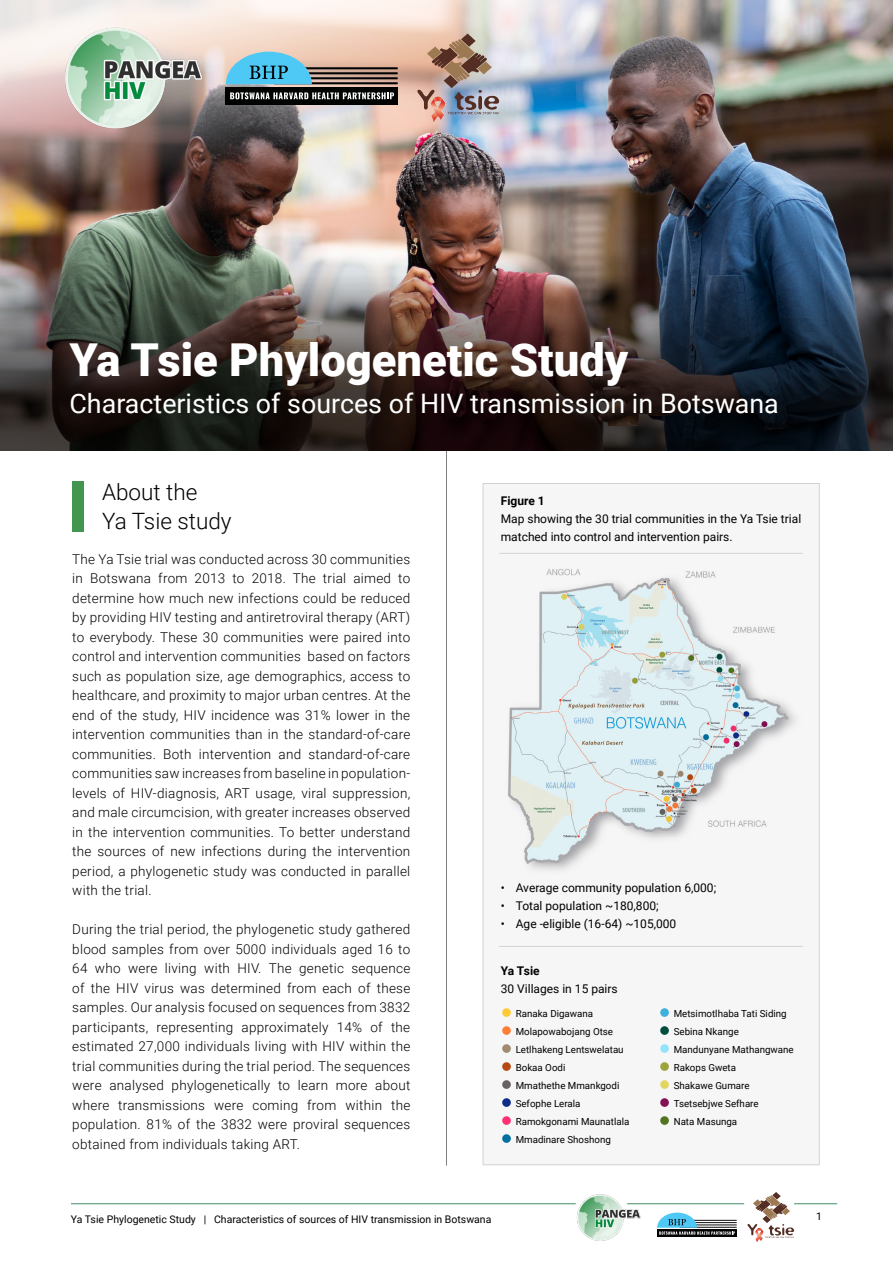
<style>
.page{position:relative;width:893px;height:1263px;background:#fff}
.page>*{position:absolute;margin:0;border:0;box-sizing:border-box;transform-origin:0 0}
.t1{font:900 45.45px "Roboto";color:#fff}
.t2{font:26.85px "Roboto";color:#fff}
.t3{font:300 22.5px/28.5px "Roboto";color:#000}
.t4{font:300 13.5px/19.5px "Roboto";letter-spacing:.02em;color:#000;text-align:justify}
.t5{font:12px/18px "Roboto";color:#000}
.t6{font:700 12px "Roboto";color:#000}
.t7{font:10.5px "Roboto";color:#000}
.t8{font:9.75px/18px "Roboto";color:#000}
</style>
<div class="page">
<hr style="left:71px;top:1203px;width:505px;height:1px;background:#418f67">
<hr style="left:794px;top:1203px;width:43px;height:1px;background:#418f67">
<hr style="left:627px;top:1203px;width:117px;height:1px;background:#418f67">
<hr style="left:446px;top:72px;width:1px;height:1094px;background:#808080">
<img style="left:571px;top:1194px;width:75px;height:47px">
<svg style="left:747px;top:1192px;width:47px;height:46px"></svg>
<img style="left:755px;top:1228px;width:9px;height:14px">
<div style="left:657px;top:1229px;width:80px;height:8px;background:#000101"></div>
<hr style="left:679px;top:1227px;width:58px;height:1px;background:#000101">
<hr style="left:679px;top:1224px;width:58px;height:1px;background:#000101">
<hr style="left:679px;top:1222px;width:58px;height:1px;background:#000101">
<hr style="left:679px;top:1220px;width:58px;height:1px;background:#000101">
<svg style="left:657px;top:1212px;width:78px;height:23px"></svg>
<img style="left:0;top:0;width:893px;height:232px">
<div style="left:483px;top:483px;width:337px;height:682px;background:#f6f6f6;border:1px solid #d1d3d4"></div>
<div style="left:72px;top:481px;width:12px;height:50px;background:#43964f"></div>
<img style="left:0;top:232px;width:893px;height:218px">
<hr style="left:499px;top:946px;width:304px;height:1px;background:#d1d3d4">
<div style="left:502px;top:1008px;width:9px;height:9px;background:#ffcb35;border-radius:50%"></div>
<div style="left:502px;top:1026px;width:9px;height:9px;background:#fe7e38;border-radius:50%"></div>
<div style="left:502px;top:1044px;width:9px;height:9px;background:#a08b70;border-radius:50%"></div>
<div style="left:502px;top:1062px;width:9px;height:9px;background:#b74a14;border-radius:50%"></div>
<div style="left:502px;top:1080px;width:9px;height:9px;background:#676364;border-radius:50%"></div>
<div style="left:502px;top:1098px;width:9px;height:9px;background:#0d2c8b;border-radius:50%"></div>
<div style="left:502px;top:1116px;width:9px;height:9px;background:#fe3172;border-radius:50%"></div>
<div style="left:502px;top:1134px;width:9px;height:9px;background:#0271a2;border-radius:50%"></div>
<div style="left:660px;top:1008px;width:9px;height:9px;background:#3fafdb;border-radius:50%"></div>
<div style="left:660px;top:1026px;width:9px;height:9px;background:#024d3e;border-radius:50%"></div>
<div style="left:660px;top:1044px;width:9px;height:9px;background:#94e3fa;border-radius:50%"></div>
<div style="left:660px;top:1062px;width:9px;height:9px;background:#9ea33e;border-radius:50%"></div>
<div style="left:660px;top:1080px;width:9px;height:9px;background:#e1d661;border-radius:50%"></div>
<div style="left:660px;top:1098px;width:9px;height:9px;background:#821156;border-radius:50%"></div>
<div style="left:660px;top:1116px;width:9px;height:9px;background:#537521;border-radius:50%"></div>
<img style="left:499px;top:553px;width:304px;height:317px">
<img style="left:53px;top:15px;width:162px;height:126px">
<img style="left:417px;top:34px;width:82px;height:80px">
<img style="left:430px;top:96px;width:16px;height:26px">
<div style="left:226px;top:87px;width:172px;height:17px;background:#000101"></div>
<hr style="left:274px;top:82px;width:124px;height:2px;background:#000101">
<hr style="left:274px;top:77px;width:124px;height:2px;background:#000101">
<hr style="left:274px;top:72px;width:124px;height:2px;background:#000101">
<hr style="left:274px;top:67px;width:124px;height:2px;background:#000101">
<svg style="left:226px;top:52px;width:86px;height:32px;background:#68bad6"></svg>
<svg style="left:230px;top:92px;width:164px;height:7px"></svg>
<h1 class="t1" style="left:69px;top:328px;width:560px">Ya Tsie Phylogenetic Study</h1>
<h2 class="t2" style="left:69px;top:384px;width:711px">Characteristics of sources of HIV transmission in Botswana</h2>
<h3 class="t3" style="left:102px;top:477px;width:131px">About the<br>Ya Tsie study</h3>
<p class="t4" style="left:72px;top:548px;width:340px">The Ya Tsie trial was conducted across 30 communities in Botswana from 2013 to 2018. The trial aimed to determine how much new infections could be reduced by providing HIV testing and antiretroviral therapy (ART) to everybody. These 30 communities were paired into control and intervention communities based on factors such as population size, age demographics, access to healthcare, and proximity to major urban centres. At the end of the study, HIV incidence was 31% lower in the intervention communities than in the standard-of-care communities. Both intervention and standard-of-care communities saw increases from baseline in population&shy;levels of HIV-diagnosis, ART usage, viral suppression, and male circumcision, with greater increases observed in the intervention communities. To better understand the sources of new infections during the intervention period, a phylogenetic study was conducted in parallel with the trial.</p>
<p class="t4" style="left:72px;top:919px;width:340px">During the trial period, the phylogenetic study gathered blood samples from over 5000 individuals aged 16 to 64 who were living with HIV. The genetic sequence of the HIV virus was determined from each of these samples. Our analysis focused on sequences from 3832 participants, representing approximately 14% of the estimated 27,000 individuals living with HIV within the trial communities during the trial period. The sequences were analysed phylogenetically to learn more about where transmissions were coming from within the population. 81% of the 3832 were proviral sequences obtained from individuals taking ART.</p>
<p class="t6" style="left:501px;top:492px;width:45px">Figure 1</p>
<p class="t5" style="left:501px;top:509px;width:302px">Map showing the 30 trial communities in the Ya Tsie trial matched into control and intervention pairs.</p>
<p class="t5" style="left:501px;top:878px;width:217px">• Average community population 6,000;</p>
<p class="t5" style="left:501px;top:896px;width:159px">• Total population ~180,800;</p>
<p class="t5" style="left:501px;top:914px;width:177px">• Age -eligible (16-64) ~105,000</p>
<p class="t6" style="left:501px;top:962px;width:40px">Ya Tsie</p>
<p class="t5" style="left:501px;top:979px;width:119px">30 Villages in 15 pairs</p>
<p class="t8" style="left:516px;top:1004px;width:115px">Ranaka Digawana<br>Molapowabojang Otse<br>Letlhakeng Lentswelatau<br>Bokaa Oodi<br>Mmathethe Mmankgodi<br>Sefophe Lerala<br>Ramokgonami Maunatlala<br>Mmadinare Shoshong</p>
<p class="t8" style="left:674px;top:1004px;width:121px">Metsimotlhaba Tati Siding<br>Sebina Nkange<br>Mandunyane Mathangwane<br>Rakops Gweta<br>Shakawe Gumare<br>Tsetsebjwe Sefhare<br>Nata Masunga</p>
<p class="t7" style="left:71px;top:1212px;width:422px">Ya Tsie Phylogenetic Study | Characteristics of sources of HIV transmission in Botswana</p>
<p class="t7" style="left:816px;top:1209px;width:7px">1</p>
</div>
